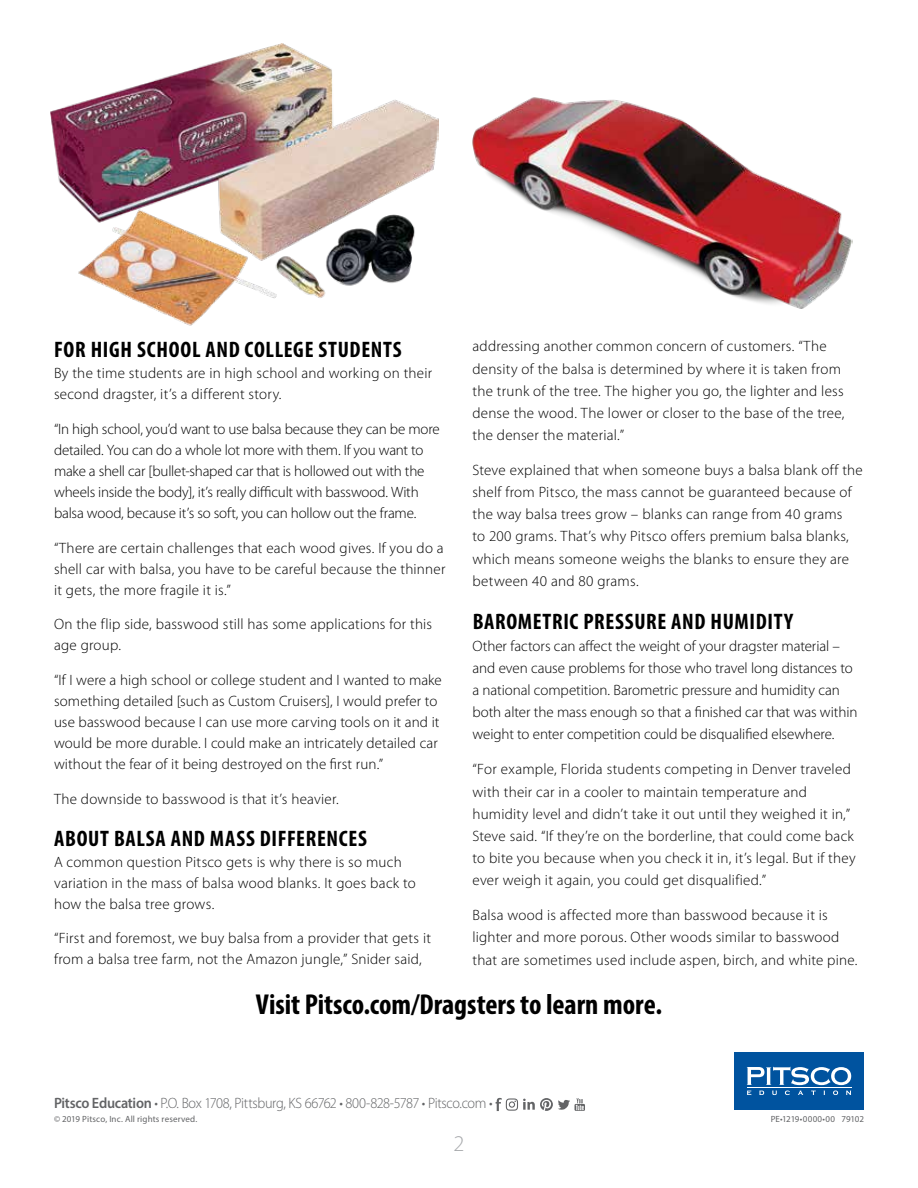
<style>
.page{position:relative;width:918px;height:1188px;background:#fff}
.page>*{position:absolute;margin:0;border:0;box-sizing:border-box;transform-origin:0 0}
.t1{font:700 condensed 28.95px "Myriad Pro";color:#000}
.t2{font:700 condensed 22.5px "Myriad Pro";letter-spacing:.03em;color:#000}
.t3{font:300 22.5px "Myriad Pro";color:#a7a9ac}
.t4{font:300 15px/22px "Myriad Pro";letter-spacing:.015em;color:#000}
.t5{font:300 15px/21px "Myriad Pro";letter-spacing:-.01em;color:#000}
.t6{font:300 15px/22px "Myriad Pro";letter-spacing:-.005em;color:#000}
.t7{font:300 15px "Myriad Pro";letter-spacing:-.03em;color:#636466;scale:.95 1}
.t8{font:9px "Myriad Pro";letter-spacing:.015em;color:#636466}
.t9{font:9px "Myriad Pro";letter-spacing:-.005em;color:#636466}
.s1{font-weight:600}
</style>
<div class="page">
<div style="left:734px;top:1052px;width:130px;height:58px;background:#00539f"></div>
<svg style="left:747px;top:1067px;width:104px;height:28px"></svg>
<svg style="left:496px;top:1098px;width:89px;height:13px"></svg>
<img style="left:50px;top:44px;width:389px;height:282px">
<img style="left:472px;top:97px;width:381px;height:212px">
<p class="t4" style="left:472px;top:336px;width:373px">addressing another common concern of customers. “The density of the balsa is determined by where it is taken from the trunk of the tree. The higher you go, the lighter and less dense the wood. The lower or closer to the base of the tree, the denser the material.”</p>
<p class="t4" style="left:472px;top:460px;width:392px">Steve explained that when someone buys a balsa blank off the shelf from Pitsco, the mass cannot be guaranteed because of the way balsa trees grow – blanks can range from 40 grams<br>to 200 grams. That’s why Pitsco offers premium balsa blanks, which means someone weighs the blanks to ensure they are between 40 and 80 grams.</p>
<h2 class="t2" style="left:473px;top:607px;width:322px">BAROMETRIC PRESSURE AND HUMIDITY</h2>
<p class="t6" style="left:472px;top:635px;width:386px">Other factors can affect the weight of your dragster material – and even cause problems for those who travel long distances to a national competition. Barometric pressure and humidity can both alter the mass enough so that a finished car that was within weight to enter competition could be disqualified elsewhere.</p>
<p class="t4" style="left:472px;top:759px;width:385px">“For example, Florida students competing in Denver traveled with their car in a cooler to maintain temperature and humidity level and didn’t take it out until they weighed it in,” Steve said. “If they’re on the borderline, that could come back to bite you because when you check it in, it’s legal. But if they ever weigh it again, you could get disqualified.”</p>
<p class="t4" style="left:472px;top:905px;width:387px">Balsa wood is affected more than basswood because it is lighter and more porous. Other woods similar to basswood that are sometimes used include aspen, birch, and white pine.</p>
<h1 class="t1" style="left:256px;top:986px;width:408px">Visit Pitsco.com/Dragsters to learn more.</h1>
<h2 class="t2" style="left:54px;top:336px;width:349px">FOR HIGH SCHOOL AND COLLEGE STUDENTS</h2>
<p class="t4" style="left:54px;top:363px;width:380px;line-height:21px">By the time students are in high school and working on their second dragster, it’s a different story.</p>
<p class="t5" style="left:54px;top:419px;width:387px">“In high school, you’d want to use balsa because they can be more detailed. You can do a whole lot more with them. If you want to make a shell car [bullet-shaped car that is hollowed out with the wheels inside the body], it’s really difficult with basswood. With balsa wood, because it’s so soft, you can hollow out the frame.</p>
<p class="t4" style="left:54px;top:537px;width:393px;line-height:21px">“There are certain challenges that each wood gives. If you do a shell car with balsa, you have to be careful because the thinner it gets, the more fragile it is.”</p>
<p class="t4" style="left:54px;top:614px;width:380px;line-height:21px">On the flip side, basswood still has some applications for this age group.</p>
<p class="t4" style="left:54px;top:670px;width:389px;line-height:21px">“If I were a high school or college student and I wanted to make something detailed [such as Custom Cruisers], I would prefer to use basswood because I can use more carving tools on it and it would be more durable. I could make an intricately detailed car without the fear of it being destroyed on the first run.”</p>
<p class="t4" style="left:54px;top:788px;width:286px">The downside to basswood is that it’s heavier.</p>
<h2 class="t2" style="left:54px;top:824px;width:314px">ABOUT BALSA AND MASS DIFFERENCES</h2>
<p class="t4" style="left:54px;top:851px;width:363px;line-height:21px">A common question Pitsco gets is why there is so much variation in the mass of balsa wood blanks. It goes back to how the balsa tree grows.</p>
<p class="t4" style="left:54px;top:928px;width:379px;line-height:21px">“First and foremost, we buy balsa from a provider that gets it from a balsa tree farm, not the Amazon jungle,” Snider said,</p>
<p class="t7" style="left:54px;top:1095px;width:463px"><span class="s1">Pitsco Education</span> • P.O. Box 1708, Pittsburg, KS 66762 • 800-828-5787 • Pitsco.com •</p>
<p class="t8" style="left:54px;top:1114px;width:145px">© 2019 Pitsco, Inc. All rights reserved.</p>
<p class="t9" style="left:771px;top:1114px;width:95px">PE•1219•0000•00 79102</p>
<h2 class="t3" style="left:454px;top:1131px;width:12px">2</h2>
</div>
